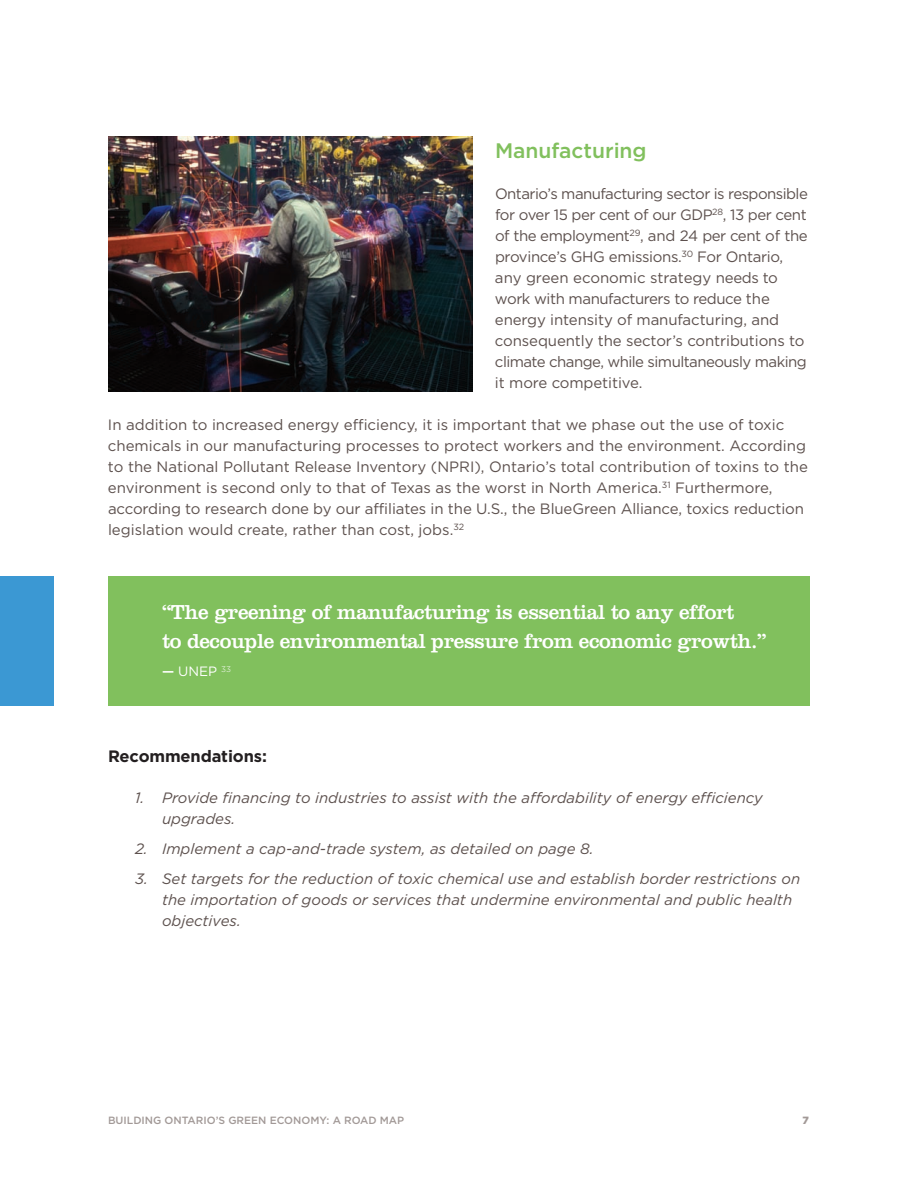
<style>
.page{position:relative;width:918px;height:1188px;background:#fff}
.page>*{position:absolute;margin:0;border:0;box-sizing:border-box;transform-origin:0 0}
.t1{font:21px/28.5px "Clarendon";letter-spacing:-.02em;color:#fff}
.t2{font:500 21px "Gotham";color:#81c05d}
.t3{font:700 16.5px "Gotham";letter-spacing:-.01em;color:#231f20}
.t4{font:15px/21px "Gotham";letter-spacing:-.01em;color:#5d514e}
.t5{font:15px/21px "Gotham";letter-spacing:-.03em;color:#5d514e}
.t6{font:italic 15px/21px "Gotham";color:#5d514e}
.t7{font:13.5px "Gotham";color:#fff}
.t8{font:500 10.5px "Gotham";color:#a29997}
.t9{font:900 10.5px "Gotham";color:#a29997}
.s1{font-weight:500}
</style>
<div class="page">
<div style="left:108px;top:576px;width:702px;height:129px;background:#81c05d"></div>
<div style="left:0;top:576px;width:54px;height:129px;background:#3b98d3"></div>
<img style="left:108px;top:137px;width:364px;height:255px">
<h1 class="t2" style="left:495px;top:138px;width:153px">Manufacturing</h1>
<p class="t5" style="left:495px;top:183px;width:314px">Ontario’s manufacturing sector is responsible for over 15 per cent of our GDP<sup>28</sup>, 13 per cent of the employment<sup>29</sup>, and 24 per cent of the province’s GHG emissions.<sup>30</sup> For Ontario, any green economic strategy needs to work with manufacturers to reduce the energy intensity of manufacturing, and consequently the sector’s contributions to climate change, while simultaneously making it more competitive.</p>
<p class="t4" style="left:108px;top:414px;width:701px">In addition to increased energy efficiency, it is important that we phase out the use of toxic chemicals in our manufacturing processes to protect workers and the environment. According to the National Pollutant Release Inventory (NPRI), Ontario’s total contribution of toxins to the environment is second only to that of Texas as the worst in North America.<sup>31</sup> Furthermore, according to research done by our affiliates in the U.S., the BlueGreen Alliance, toxics reduction legislation would create, rather than cost, jobs.<sup>32</sup></p>
<h1 class="t1" style="left:162px;top:600px;width:606px">“The greening of manufacturing is essential to any effort<br>to decouple environmental pressure from economic growth.”</h1>
<p class="t7" style="left:162px;top:664px;width:71px"><span class="s1">—</span> UNEP <sup>33</sup></p>
<p class="t3" style="left:108px;top:746px;width:160px">Recommendations:</p>
<p class="t6" style="left:162px;top:787px;width:602px;text-indent:-27px">1. Provide financing to industries to assist with the affordability of energy efficiency upgrades.</p>
<p class="t6" style="left:135px;top:838px;width:460px">2. Implement a cap-and-trade system, as detailed on page 8.</p>
<p class="t6" style="left:162px;top:868px;width:640px;text-indent:-27px">3. Set targets for the reduction of toxic chemical use and establish border restrictions on the importation of goods or services that undermine environmental and public health objectives.</p>
<p class="t8" style="left:108px;top:1114px;width:298px">BUILDING ONTARIO’S GREEN ECONOMY: A ROAD MAP</p>
<p class="t9" style="left:802px;top:1114px;width:8px">7</p>
</div>
